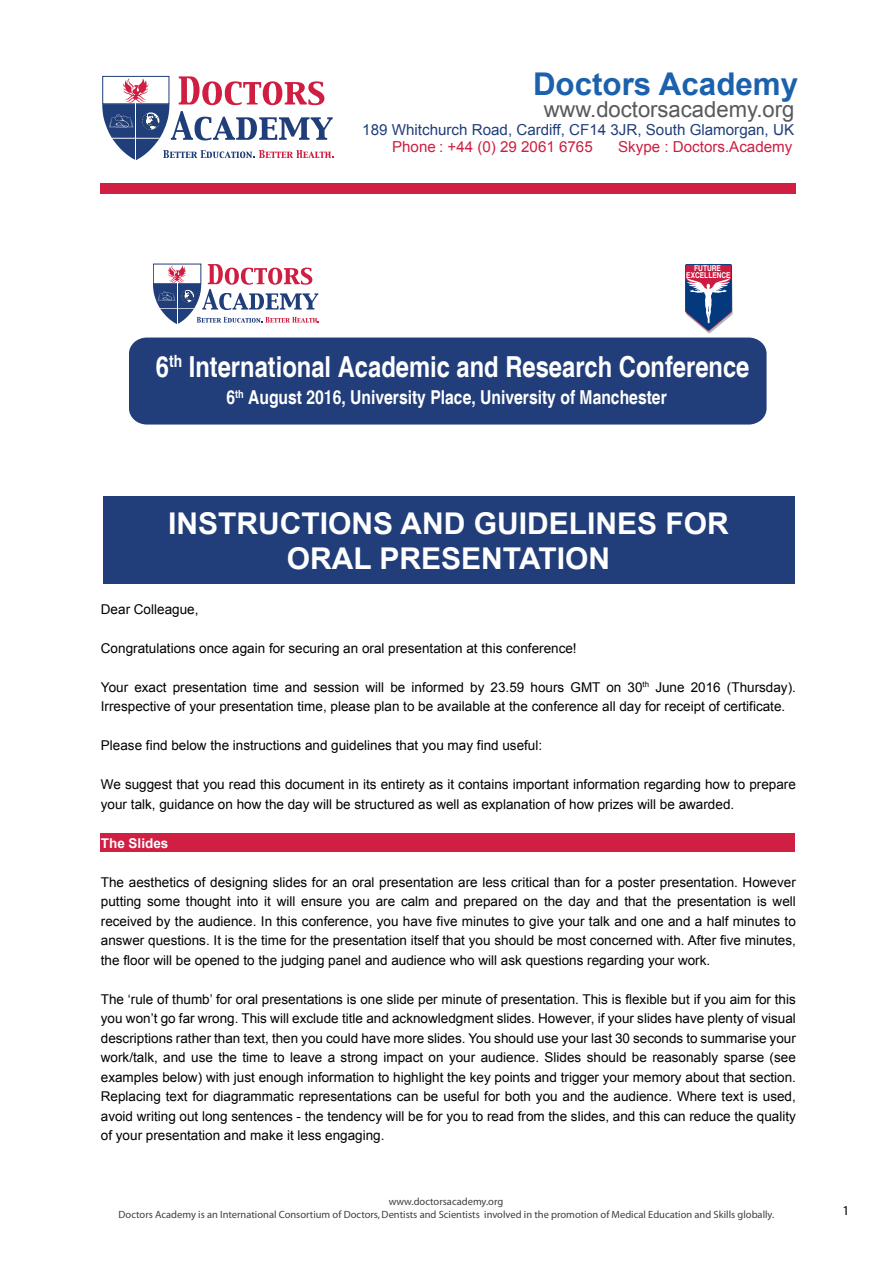
<style>
.page{position:relative;width:893px;height:1263px;background:#fff}
.page>*{position:absolute;margin:0;border:0;box-sizing:border-box;transform-origin:0 0}
.t1{font:700 31.35px "Arial";color:#1c61ad}
.t2{font:700 30px/34.5px "Arial";color:#fff;text-align:center}
.t3{font:700 condensed 28.95px "Helvetica";color:#fff}
.t4{font:22.05px "Arial";color:#58595b}
.t5{font:700 condensed 19.2px "Helvetica";color:#fff}
.t6{font:15.15px "Arial";color:#213e7a}
.t7{font:15.15px "Arial";color:#cd1f43}
.t8{font:13.5px/19.5px "Arial";color:#000}
.t9{font:700 13.5px "Arial";color:#fff}
.t10{font:13.5px "Myriad";color:#000}
.t11{font:10.5px/12.6px "Myriad";color:#3f3f3f;text-align:center}
.t12{font:700 condensed 8.1px/6.8px "Helvetica";color:#fff;text-align:center}
</style>
<div class="page">
<div style="left:101px;top:833px;width:694px;height:19px;background:#d01f43"></div>
<div style="left:103px;top:497px;width:692px;height:87px;background:#213e7a"></div>
<div style="left:129px;top:338px;width:637px;height:87px;background:#213e7a"></div>
<svg style="left:153px;top:264px;width:166px;height:60px"></svg>
<svg style="left:685px;top:264px;width:48px;height:69px"></svg>
<svg style="left:102px;top:76px;width:232px;height:84px"></svg>
<div style="left:101px;top:183px;width:695px;height:10px;background:#d01f43"></div>
<h1 class="t1" style="left:533px;top:63px;width:267px">Doctors Academy</h1>
<h3 class="t4" style="left:544px;top:94px;width:252px">www.doctorsacademy.org</h3>
<p class="t6" style="left:362px;top:120px;width:433px">189 Whitchurch Road, Cardiff, CF14 3JR, South Glamorgan, UK</p>
<p class="t7" style="left:392px;top:136px;width:202px">Phone : +44 (0) 29 2061 6765</p>
<p class="t7" style="left:618px;top:136px;width:176px">Skype : Doctors.Academy</p>
<p class="t12" style="left:686px;top:265px;width:46px">FUTURE<br>EXCELLENCE</p>
<h3 class="t3" style="left:156px;top:349px;width:595px">6<sup>th</sup> International Academic and Research Conference</h3>
<h3 class="t5" style="left:226px;top:385px;width:442px">6<sup>th</sup> August 2016, University Place, University of Manchester</h3>
<h2 class="t2" style="left:168px;top:507px;width:562px">INSTRUCTIONS AND GUIDELINES FOR<br>ORAL PRESENTATION</h2>
<p class="t8" style="left:101px;top:599px;width:99px">Dear Colleague,</p>
<p class="t8" style="left:101px;top:638px;width:477px">Congratulations once again for securing an oral presentation at this conference!</p>
<p class="t8" style="left:101px;top:677px;width:696px">Your exact presentation time and session will be informed by 23.59 hours GMT on 30<sup>th</sup> June 2016 (Thursday).<br>Irrespective of your presentation time, please plan to be available at the conference all day for receipt of certificate.</p>
<p class="t8" style="left:101px;top:736px;width:443px">Please find below the instructions and guidelines that you may find useful:</p>
<p class="t8" style="left:101px;top:775px;width:696px">We suggest that you read this document in its entirety as it contains important information regarding how to prepare your talk, guidance on how the day will be structured as well as explanation of how prizes will be awarded.</p>
<p class="t9" style="left:101px;top:834px;width:69px">The Slides</p>
<p class="t8" style="left:101px;top:872px;width:696px;text-align:justify">The aesthetics of designing slides for an oral presentation are less critical than for a poster presentation. However putting some thought into it will ensure you are calm and prepared on the day and that the presentation is well received by the audience. In this conference, you have five minutes to give your talk and one and a half minutes to answer questions. It is the time for the presentation itself that you should be most concerned with. After five minutes, the floor will be opened to the judging panel and audience who will ask questions regarding your work.</p>
<p class="t8" style="left:101px;top:989px;width:696px;text-align:justify">The ‘rule of thumb’ for oral presentations is one slide per minute of presentation. This is flexible but if you aim for this you won’t go far wrong. This will exclude title and acknowledgment slides. However, if your slides have plenty of visual descriptions rather than text, then you could have more slides. You should use your last 30 seconds to summarise your work/talk, and use the time to leave a strong impact on your audience. Slides should be reasonably sparse (see examples below) with just enough information to highlight the key points and trigger your memory about that section.<br>Replacing text for diagrammatic representations can be useful for both you and the audience. Where text is used, avoid writing out long sentences - the tendency will be for you to read from the slides, and this can reduce the quality of your presentation and make it less engaging.</p>
<p class="t11" style="left:118px;top:1195px;width:657px">www.doctorsacademy.org<br>Doctors Academy is an International Consortium of Doctors, Dentists and Scientists involved in the promotion of Medical Education and Skills globally.</p>
<p class="t10" style="left:843px;top:1204px;width:8px">1</p>
</div>
